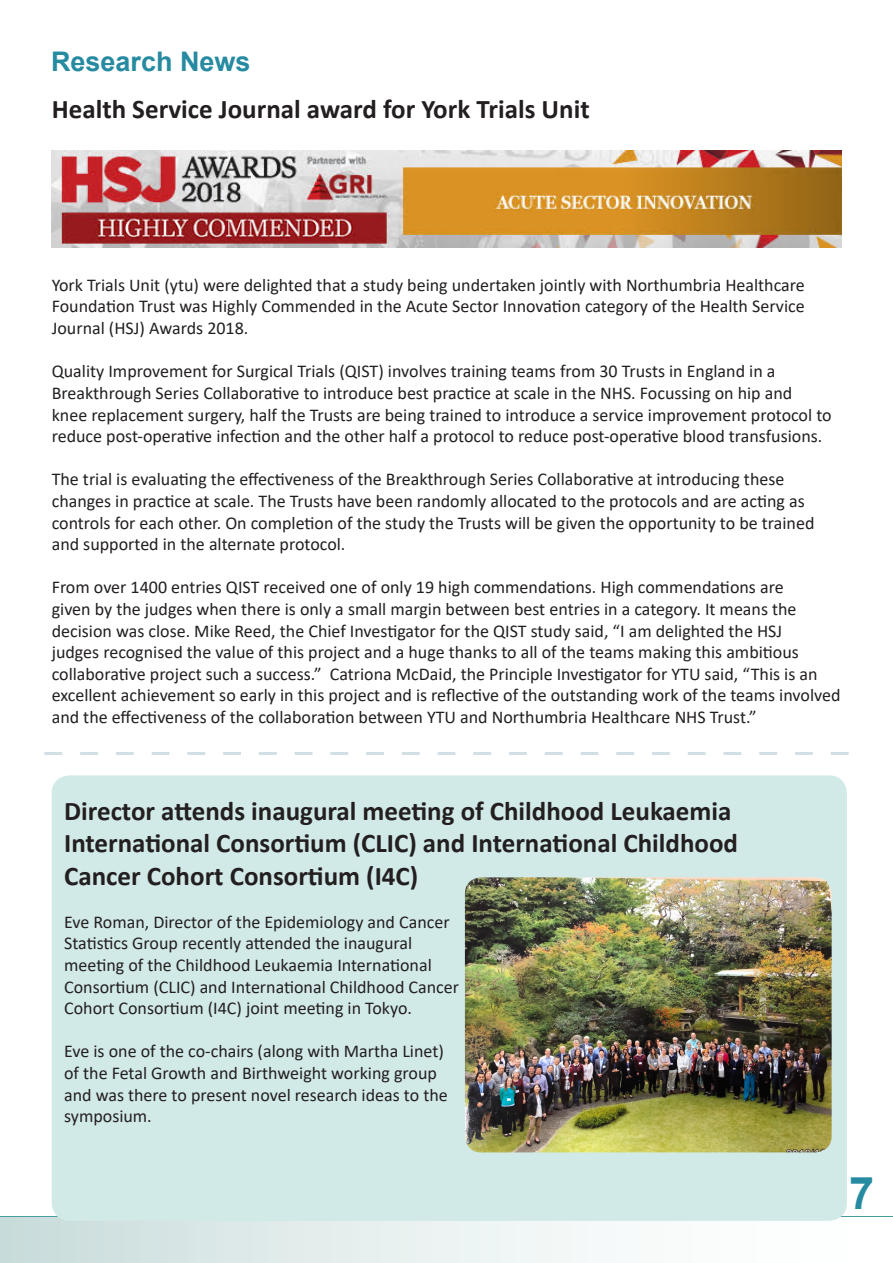
<style>
.page{position:relative;width:893px;height:1263px;background:#fff}
.page>*{position:absolute;margin:0;border:0;box-sizing:border-box;transform-origin:0 0}
.t1{font:700 45px "Arial";color:#268aa1}
.t2{font:700 27px/32.4px "Calibri";color:#231f20}
.Section_Headers{font:700 27px "Arial";color:#268aa1}
.t3{font:18px/21.6px "Calibri";color:#231f20}
</style>
<div class="page">
<div style="left:0;top:1216px;width:893px;height:5px;background:#479e9a"></div>
<div style="left:0;top:1217px;width:893px;height:46px;background:linear-gradient(to right,#ccdedd,#fff)"></div>
<svg style="left:44px;top:752px;width:805px;height:3px"></svg>
<img style="left:51px;top:150px;width:790px;height:98px">
<div style="left:52px;top:775px;width:795px;height:446px;background:#d1e9e7;border-radius:18px"></div>
<img style="left:465px;top:877px;width:367px;height:275px">
<p class="Section_Headers" style="left:51px;top:43px;width:201px">Research News</p>
<p class="t2" style="left:52px;top:93px;width:539px">Health Service Journal award for York Trials Unit</p>
<p class="t3" style="left:52px;top:274px;width:755px;text-align:justify">York Trials Unit (ytu) were delighted that a study being undertaken jointly with Northumbria Healthcare Foundation Trust was Highly Commended in the Acute Sector Innovation category of the Health Service Journal (HSJ) Awards 2018.</p>
<p class="t3" style="left:52px;top:360px;width:781px">Quality Improvement for Surgical Trials (QIST) involves training teams from 30 Trusts in England in a Breakthrough Series Collaborative to introduce best practice at scale in the NHS. Focussing on hip and knee replacement surgery, half the Trusts are being trained to introduce a service improvement protocol to reduce post-operative infection and the other half a protocol to reduce post-operative blood transfusions.</p>
<p class="t3" style="left:52px;top:468px;width:764px">The trial is evaluating the effectiveness of the Breakthrough Series Collaborative at introducing these changes in practice at scale. The Trusts have been randomly allocated to the protocols and are acting as controls for each other. On completion of the study the Trusts will be given the opportunity to be trained and supported in the alternate protocol.</p>
<p class="t3" style="left:52px;top:576px;width:790px">From over 1400 entries QIST received one of only 19 high commendations. High commendations are<br>given by the judges when there is only a small margin between best entries in a category. It means the decision was close. Mike Reed, the Chief Investigator for the QIST study said, “I am delighted the HSJ<br>judges recognised the value of this project and a huge thanks to all of the teams making this ambitious collaborative project such a success.” Catriona McDaid, the Principle Investigator for YTU said, “This is an excellent achievement so early in this project and is reflective of the outstanding work of the teams involved and the effectiveness of the collaboration between YTU and Northumbria Healthcare NHS Trust.”</p>
<p class="t2" style="left:64px;top:794px;width:675px">Director attends inaugural meeting of Childhood Leukaemia<br>International Consortium (CLIC) and International Childhood<br>Cancer Cohort Consortium (I4C)</p>
<p class="t3" style="left:64px;top:910px;width:396px">Eve Roman, Director of the Epidemiology and Cancer Statistics Group recently attended the inaugural meeting of the Childhood Leukaemia International Consortium (CLIC) and International Childhood Cancer Cohort Consortium (I4C) joint meeting in Tokyo.</p>
<p class="t3" style="left:64px;top:1040px;width:385px">Eve is one of the co-chairs (along with Martha Linet) of the Fetal Growth and Birthweight working group and was there to present novel research ideas to the symposium.</p>
<h1 class="t1" style="left:849px;top:1162px;width:27px">7</h1>
</div>
